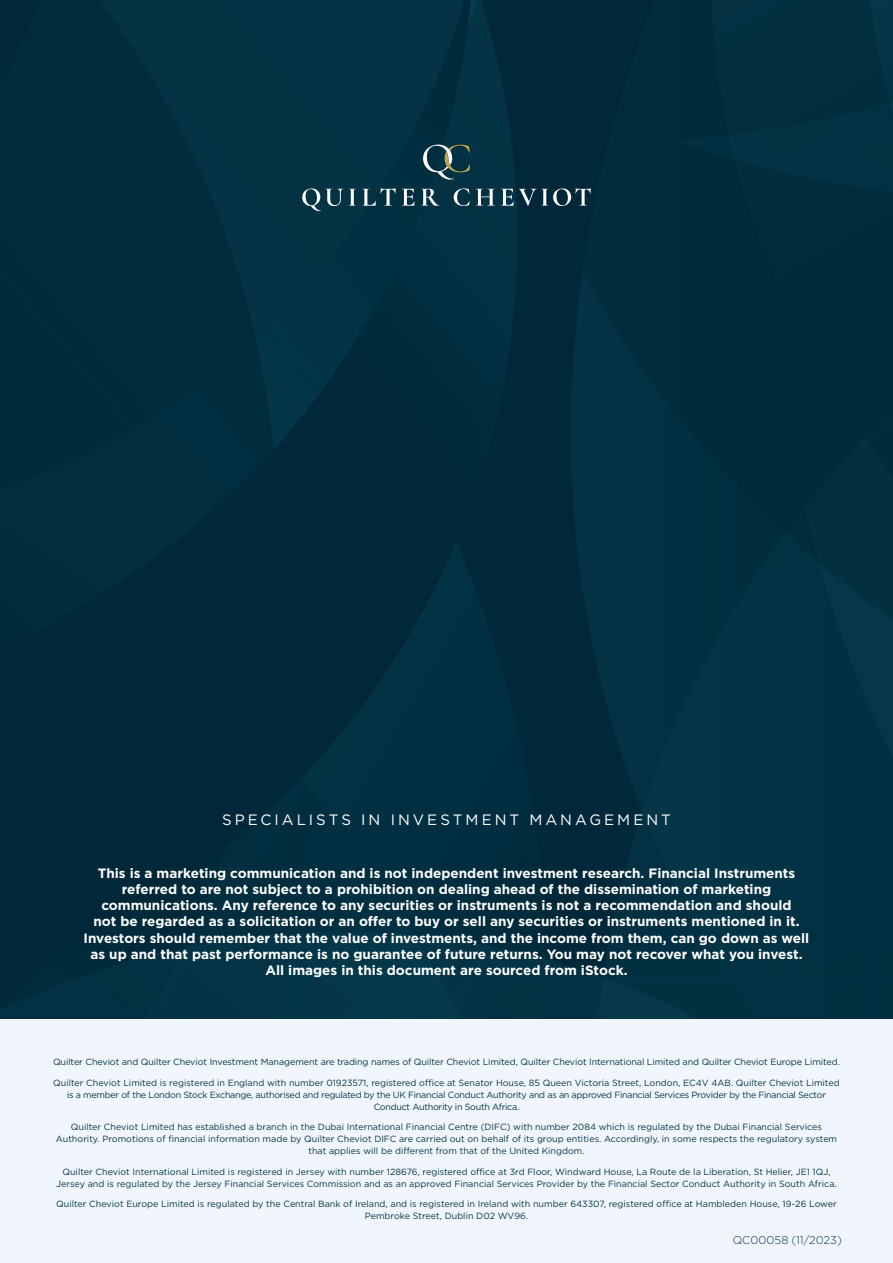
<style>
.page{position:relative;width:893px;height:1263px;background:#fff}
.page>*{position:absolute;margin:0;border:0;box-sizing:border-box;transform-origin:0 0}
.t1{font:15px "Gotham";letter-spacing:.2em;color:#fff}
.t2{font:700 13.5px/16.2px "Gotham";color:#fff;text-align:center}
.t3{font:300 11.25px "Gotham";color:#063744}
.t4{font:9px/12px "Gotham";color:#063744;text-align:center}
.t5{font:9px/12px "Gotham";letter-spacing:-.03em;color:#063744;text-align:center}
</style>
<div class="page">
<div style="left:279px;top:685px;width:292px;height:246px;background:#012e40"></div>
<div style="left:571px;top:795px;width:322px;height:136px;background:#023042"></div>
<div style="left:279px;top:0;width:199px;height:685px;background:#002e40"></div>
<div style="left:0;top:0;width:279px;height:931px;background:#012c3d"></div>
<svg style="left:0;top:931px;width:893px;height:89px;background:#053345"></svg>
<div style="left:478px;top:0;width:415px;height:795px;background:#012c3e"></div>
<div style="left:0;top:1020px;width:893px;height:243px;background:#f1f6fc"></div>
<svg style="left:423px;top:145px;width:47px;height:35px;background:#32555b"></svg>
<svg style="left:302px;top:188px;width:41px;height:23px"></svg>
<svg style="left:349px;top:189px;width:7px;height:17px"></svg>
<svg style="left:362px;top:188px;width:34px;height:18px"></svg>
<svg style="left:402px;top:189px;width:13px;height:17px"></svg>
<svg style="left:421px;top:189px;width:18px;height:17px"></svg>
<svg style="left:454px;top:188px;width:16px;height:18px"></svg>
<svg style="left:476px;top:189px;width:19px;height:17px"></svg>
<svg style="left:501px;top:188px;width:90px;height:18px;background:#3c5b69"></svg>
<h1 class="t1" style="left:222px;top:810px;width:450px">SPECIALISTS IN INVESTMENT MANAGEMENT</h1>
<p class="t2" style="left:84px;top:865px;width:727px">This is a marketing communication and is not independent investment research. Financial Instruments referred to are not subject to a prohibition on dealing ahead of the dissemination of marketing communications. Any reference to any securities or instruments is not a recommendation and should<br>not be regarded as a solicitation or an offer to buy or sell any securities or instruments mentioned in it.<br>Investors should remember that the value of investments, and the income from them, can go down as well as up and that past performance is no guarantee of future returns. You may not recover what you invest.<br>All images in this document are sourced from iStock.</p>
<p class="t4" style="left:53px;top:1056px;width:788px">Quilter Cheviot and Quilter Cheviot Investment Management are trading names of Quilter Cheviot Limited, Quilter Cheviot International Limited and Quilter Cheviot Europe Limited.</p>
<p class="t5" style="left:53px;top:1076px;width:788px">Quilter Cheviot Limited is registered in England with number 01923571, registered office at Senator House, 85 Queen Victoria Street, London, EC4V 4AB. Quilter Cheviot Limited is a member of the London Stock Exchange, authorised and regulated by the UK Financial Conduct Authority and as an approved Financial Services Provider by the Financial Sector<br>Conduct Authority in South Africa.</p>
<p class="t4" style="left:56px;top:1121px;width:783px">Quilter Cheviot Limited has established a branch in the Dubai International Financial Centre (DIFC) with number 2084 which is regulated by the Dubai Financial Services<br>Authority. Promotions of financial information made by Quilter Cheviot DIFC are carried out on behalf of its group entities. Accordingly, in some respects the regulatory system that applies will be different from that of the United Kingdom.</p>
<p class="t4" style="left:56px;top:1165px;width:782px">Quilter Cheviot International Limited is registered in Jersey with number 128676, registered office at 3rd Floor, Windward House, La Route de la Liberation, St Helier, JE1 1QJ,<br>Jersey and is regulated by the Jersey Financial Services Commission and as an approved Financial Services Provider by the Financial Sector Conduct Authority in South Africa.</p>
<p class="t4" style="left:56px;top:1198px;width:782px">Quilter Cheviot Europe Limited is regulated by the Central Bank of Ireland, and is registered in Ireland with number 643307, registered office at Hambleden House, 19-26 Lower<br>Pembroke Street, Dublin D02 WV96.</p>
<p class="t3" style="left:733px;top:1232px;width:111px">QC00058 (11/2023)</p>
</div>
